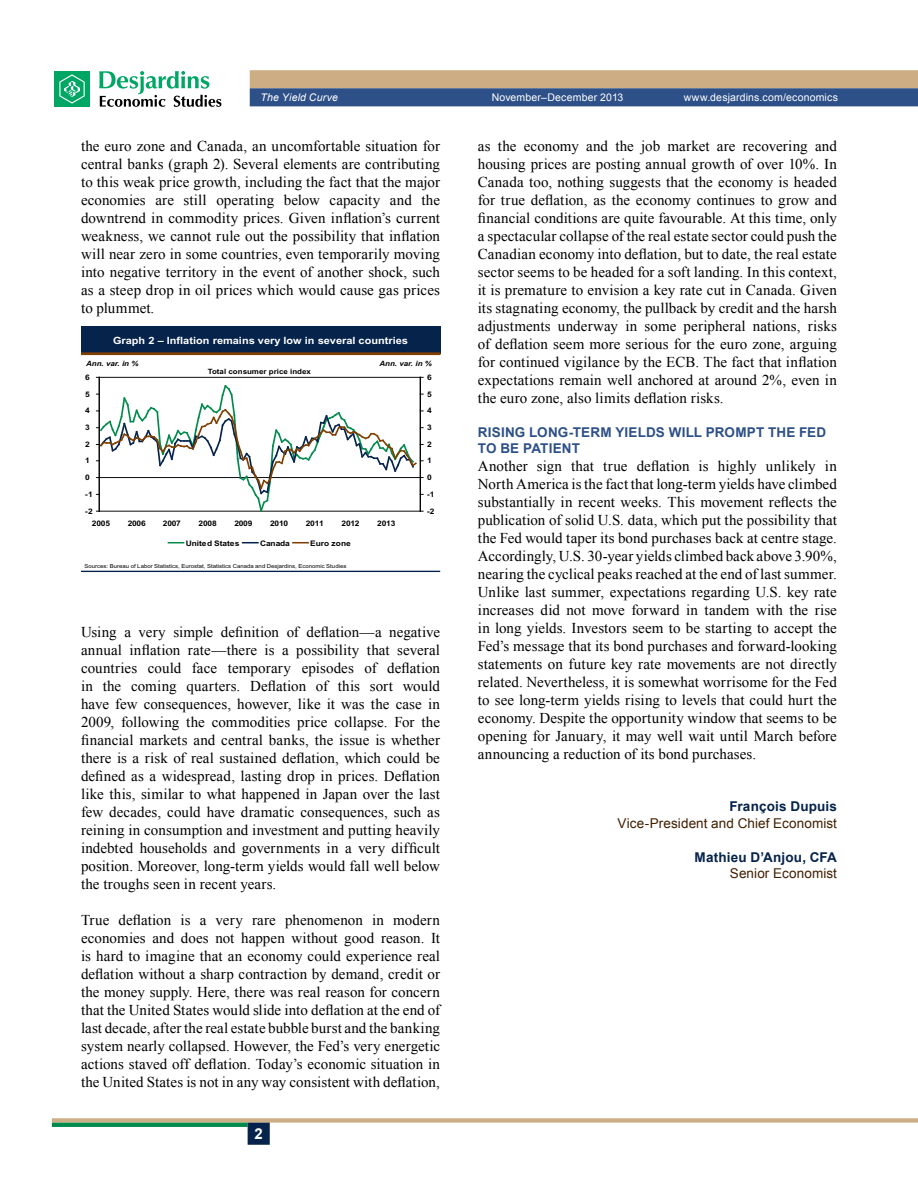
<style>
.page{position:relative;width:918px;height:1188px;background:#fff}
.page>*{position:absolute;margin:0;border:0;box-sizing:border-box;transform-origin:0 0}
.t1{font:15px/18px "Times New Roman";letter-spacing:.005em;color:#000;text-align:justify}
.t2{font:700 15px "Arial";color:#fff}
.t3{font:700 13.5px/16.2px "Arial";letter-spacing:.01em;color:#2d5088}
.t4{font:13.5px "Arial";letter-spacing:.01em;color:#401f00}
.t5{font:700 13.5px "Arial";letter-spacing:.015em;color:#05234b}
.t6{font:10.5px "Arial";letter-spacing:.015em;color:#fff}
.t7{font:italic 10.5px "Arial";letter-spacing:.015em;color:#fff}
.t8{font:700 10.05px "Arial";color:#fff;scale:1.1 1}
.t9{font:700 7.65px "Arial";letter-spacing:-.025em;color:#000;scale:1.1 1}
.t10{font:700 7.65px "Arial";color:#000;scale:1.1 1}
.t11{font:700 7.65px "Arial";letter-spacing:-.005em;color:#000;scale:1.1 1}
.t12{font:700 7.2px "Arial";color:#000;scale:1.1 1}
.t13{font:italic 700 7.2px "Arial";color:#000;scale:1.1 1}
.t14{font:5.4px "Arial";letter-spacing:.005em;color:#000;scale:1.1 1}
</style>
<div class="page">
<svg style="left:52px;top:1118px;width:866px;height:5px;background:#cfb792"></svg>
<hr style="left:52px;top:1123px;width:196px;height:4px;background:#008b4d">
<div style="left:248px;top:1123px;width:22px;height:22px;background:#05234b;border:2px solid #05234b"></div>
<svg style="left:250px;top:70px;width:668px;height:36px;background:#7e8087"></svg>
<div style="left:54px;top:71px;width:36px;height:36px;background:#00a664"></div>
<svg style="left:59px;top:74px;width:26px;height:30px"></svg>
<svg style="left:99px;top:71px;width:122px;height:36px"></svg>
<div style="left:81px;top:326px;width:359px;height:27px;background:#05234b"></div>
<hr style="left:81px;top:352px;width:359px;height:3px;background:#803f00">
<hr style="left:81px;top:571px;width:359px;height:1px;background:#05234b">
<hr style="left:99px;top:377px;width:321px;height:1px;background:#000">
<hr style="left:99px;top:377px;width:1px;height:134px;background:#000">
<hr style="left:420px;top:377px;width:1px;height:134px;background:#000">
<svg style="left:96px;top:384px;width:327px;height:128px"></svg>
<svg style="left:168px;top:542px;width:16px;height:2px"></svg>
<svg style="left:243px;top:542px;width:15px;height:2px"></svg>
<svg style="left:293px;top:542px;width:15px;height:2px"></svg>
<p class="t7" style="left:261px;top:91px;width:79px">The Yield Curve</p>
<p class="t6" style="left:492px;top:91px;width:133px">November–December 2013</p>
<p class="t6" style="left:684px;top:91px;width:156px">www.desjardins.com/economics</p>
<p class="t1" style="left:81px;top:137px;width:361px">the euro zone and Canada, an uncomfortable situation for central banks (graph 2). Several elements are contributing to this weak price growth, including the fact that the major economies are still operating below capacity and the downtrend in commodity prices. Given inflation’s current weakness, we cannot rule out the possibility that inflation will near zero in some countries, even temporarily moving into negative territory in the event of another shock, such as a steep drop in oil prices which would cause gas prices to plummet.</p>
<p class="t1" style="left:478px;top:137px;width:361px">as the economy and the job market are recovering and housing prices are posting annual growth of over 10%. In Canada too, nothing suggests that the economy is headed for true deflation, as the economy continues to grow and financial conditions are quite favourable. At this time, only a spectacular collapse of the real estate sector could push the Canadian economy into deflation, but to date, the real estate sector seems to be headed for a soft landing. In this context, it is premature to envision a key rate cut in Canada. Given its stagnating economy, the pullback by credit and the harsh adjustments underway in some peripheral nations, risks of deflation seem more serious for the euro zone, arguing for continued vigilance by the ECB. The fact that inflation expectations remain well anchored at around 2%, even in the euro zone, also limits deflation risks.</p>
<p class="t3" style="left:478px;top:425px;width:340px">Rising long-term yields will prompt the Fed to be patient</p>
<p class="t1" style="left:478px;top:457px;width:361px">Another sign that true deflation is highly unlikely in North America is the fact that long-term yields have climbed substantially in recent weeks. This movement reflects the publication of solid U.S. data, which put the possibility that the Fed would taper its bond purchases back at centre stage.<br>Accordingly, U.S. 30‑year yields climbed back above 3.90%, nearing the cyclical peaks reached at the end of last summer.<br>Unlike last summer, expectations regarding U.S. key rate increases did not move forward in tandem with the rise in long yields. Investors seem to be starting to accept the Fed’s message that its bond purchases and forward-looking statements on future key rate movements are not directly related. Nevertheless, it is somewhat worrisome for the Fed to see long-term yields rising to levels that could hurt the economy. Despite the opportunity window that seems to be opening for January, it may well wait until March before announcing a reduction of its bond purchases.</p>
<p class="t5" style="left:730px;top:798px;width:109px">François Dupuis</p>
<p class="t4" style="left:618px;top:814px;width:221px">Vice-President and Chief Economist</p>
<p class="t5" style="left:695px;top:848px;width:144px">Mathieu D’Anjou, CFA</p>
<p class="t4" style="left:730px;top:864px;width:109px">Senior Economist</p>
<p class="t8" style="left:113px;top:334px;width:270px">Graph 2 – Inflation remains very low in several countries</p>
<p class="t13" style="left:86px;top:359px;width:49px">Ann. var. in %</p>
<p class="t13" style="left:380px;top:359px;width:49px">Ann. var. in %</p>
<p class="t12" style="left:208px;top:367px;width:95px">Total consumer price index</p>
<p class="t9" style="left:85px;top:373px;width:6px">6</p>
<p class="t9" style="left:427px;top:373px;width:6px">6</p>
<p class="t9" style="left:85px;top:390px;width:6px">5</p>
<p class="t9" style="left:427px;top:390px;width:6px">5</p>
<p class="t9" style="left:85px;top:406px;width:6px">4</p>
<p class="t9" style="left:427px;top:406px;width:6px">4</p>
<p class="t9" style="left:85px;top:423px;width:6px">3</p>
<p class="t9" style="left:427px;top:423px;width:6px">3</p>
<p class="t9" style="left:85px;top:440px;width:6px">2</p>
<p class="t9" style="left:427px;top:440px;width:6px">2</p>
<p class="t9" style="left:85px;top:456px;width:6px">1</p>
<p class="t9" style="left:427px;top:456px;width:6px">1</p>
<p class="t9" style="left:85px;top:473px;width:6px">0</p>
<p class="t9" style="left:427px;top:473px;width:6px">0</p>
<p class="t9" style="left:85px;top:490px;width:8px">-1</p>
<p class="t9" style="left:427px;top:490px;width:8px">-1</p>
<p class="t9" style="left:85px;top:507px;width:8px">-2</p>
<p class="t9" style="left:427px;top:507px;width:8px">-2</p>
<p class="t9" style="left:92px;top:519px;width:18px">2005</p>
<p class="t9" style="left:128px;top:519px;width:18px">2006</p>
<p class="t9" style="left:163px;top:519px;width:18px">2007</p>
<p class="t9" style="left:199px;top:519px;width:18px">2008</p>
<p class="t9" style="left:234px;top:519px;width:18px">2009</p>
<p class="t9" style="left:270px;top:519px;width:18px">2010</p>
<p class="t9" style="left:306px;top:519px;width:18px">2011</p>
<p class="t9" style="left:342px;top:519px;width:18px">2012</p>
<p class="t9" style="left:377px;top:519px;width:18px">2013</p>
<p class="t10" style="left:186px;top:539px;width:50px">United States</p>
<p class="t9" style="left:260px;top:539px;width:29px">Canada</p>
<p class="t11" style="left:310px;top:539px;width:38px">Euro zone</p>
<p class="t14" style="left:85px;top:563px;width:240px">Sources: Bureau of Labor Statistics, Eurostat, Statistics Canada and Desjardins, Economic Studies</p>
<p class="t1" style="left:81px;top:623px;width:361px">Using a very simple definition of deflation—a negative annual inflation rate—there is a possibility that several countries could face temporary episodes of deflation in the coming quarters. Deflation of this sort would have few consequences, however, like it was the case in 2009, following the commodities price collapse. For the financial markets and central banks, the issue is whether there is a risk of real sustained deflation, which could be defined as a widespread, lasting drop in prices. Deflation like this, similar to what happened in Japan over the last few decades, could have dramatic consequences, such as reining in consumption and investment and putting heavily indebted households and governments in a very difficult position. Moreover, long-term yields would fall well below the troughs seen in recent years.</p>
<p class="t1" style="left:81px;top:911px;width:361px">True deflation is a very rare phenomenon in modern economies and does not happen without good reason. It is hard to imagine that an economy could experience real deflation without a sharp contraction by demand, credit or the money supply. Here, there was real reason for concern that the United States would slide into deflation at the end of last decade, after the real estate bubble burst and the banking system nearly collapsed. However, the Fed’s very energetic actions staved off deflation. Today’s economic situation in the United States is not in any way consistent with deflation,</p>
<p class="t2" style="left:255px;top:1124px;width:10px">2</p>
</div>
